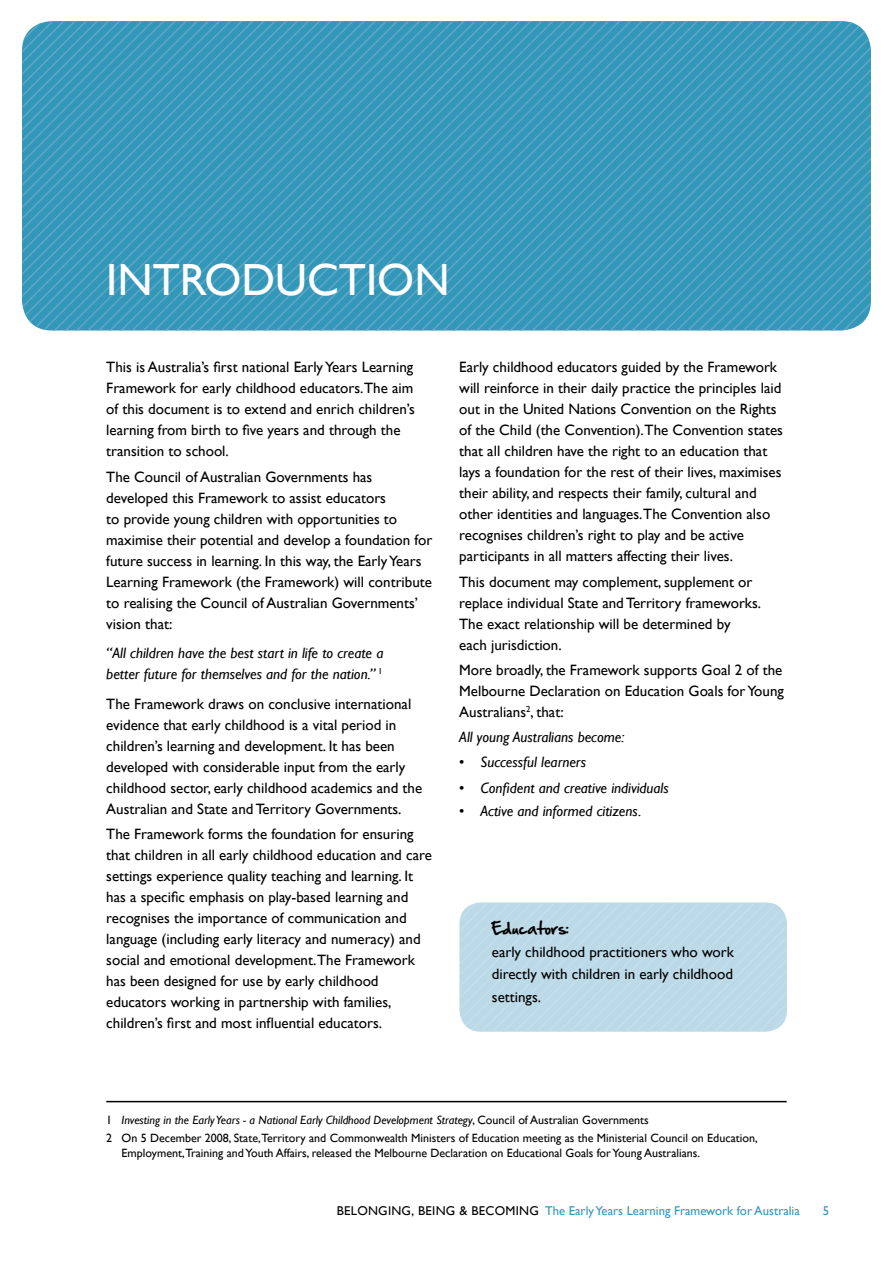
<style>
.page{position:relative;width:893px;height:1263px;background:#fff}
.page>*{position:absolute;margin:0;border:0;box-sizing:border-box;transform-origin:0 0}
.t1{font:45px "Gill Sans";color:#fff}
.t2{font:15px/21px "Gill Sans";color:#000}
.t3{font:italic 15px/21px "Gill Sans";color:#000}
.t4{font:15px "Hand Of Sean";color:#000}
.t5{font:12.75px "Gill Sans";color:#3397b9}
.t6{font:12px/18.6px "Gill Sans";color:#000}
.s1{font-style:normal}
.s2{font-style:italic}
.s3{color:#000}
</style>
<div class="page">
<svg style="left:22px;top:21px;width:849px;height:309px"></svg>
<svg style="left:459px;top:902px;width:328px;height:130px"></svg>
<hr style="left:106px;top:1101px;width:681px;height:1px;background:#000">
<h1 class="t1" style="left:106px;top:254px;width:43px">Introd</h1>
<h1 class="t1" style="left:275px;top:254px;width:61px">uction</h1>
<p class="t2" style="left:106px;top:357px;width:310px">This is Australia’s first national Early Years Learning Framework for early childhood educators.The aim of this document is to extend and enrich children’s learning from birth to five years and through the transition to school.</p>
<p class="t2" style="left:106px;top:466px;width:327px">The Council of Australian Governments has developed this Framework to assist educators<br>to provide young children with opportunities to maximise their potential and develop a foundation for future success in learning. In this way, the Early Years Learning Framework (the Framework) will contribute to realising the Council of Australian Governments’ vision that:</p>
<p class="t3" style="left:106px;top:643px;width:279px">“All children have the best start in life to create a better future for themselves and for the nation.” <sup>1</sup></p>
<p class="t2" style="left:106px;top:693px;width:317px">The Framework draws on conclusive international evidence that early childhood is a vital period in children’s learning and development. It has been developed with considerable input from the early childhood sector, early childhood academics and the Australian and State and Territory Governments.</p>
<p class="t2" style="left:106px;top:824px;width:327px">The Framework forms the foundation for ensuring that children in all early childhood education and care settings experience quality teaching and learning. It has a specific emphasis on play-based learning and recognises the importance of communication and language (including early literacy and numeracy) and social and emotional development.The Framework has been designed for use by early childhood educators working in partnership with families, children’s first and most influential educators.</p>
<p class="t2" style="left:459px;top:357px;width:325px">Early childhood educators guided by the Framework will reinforce in their daily practice the principles laid out in the United Nations Convention on the Rights of the Child (the Convention).The Convention states that all children have the right to an education that lays a foundation for the rest of their lives, maximises their ability, and respects their family, cultural and other identities and languages.The Convention also recognises children’s right to play and be active participants in all matters affecting their lives.</p>
<p class="t2" style="left:459px;top:571px;width:303px">This document may complement, supplement or replace individual State and Territory frameworks.<br>The exact relationship will be determined by each jurisdiction.</p>
<p class="t2" style="left:459px;top:660px;width:326px;text-align:justify">More broadly, the Framework supports Goal 2 of the Melbourne Declaration on Education Goals for Young Australians<sup>2</sup>, that:</p>
<p class="t3" style="left:459px;top:727px;width:167px">All young Australians become:</p>
<p class="t3" style="left:459px;top:752px;width:129px"><span class="s1">•</span> Successful learners</p>
<p class="t3" style="left:459px;top:777px;width:211px"><span class="s1">•</span> Confident and creative individuals</p>
<p class="t3" style="left:459px;top:801px;width:184px"><span class="s1">•</span> Active and informed citizens.</p>
<p class="t4" style="left:492px;top:914px;width:78px">Educators:</p>
<p class="t2" style="left:492px;top:940px;width:244px;line-height:22.5px;text-align:justify">early childhood practitioners who work directly with children in early childhood settings.</p>
<p class="t6" style="left:106px;top:1110px;width:653px">1 <span class="s2">Investing in the Early Years - a National Early Childhood Development Strategy</span>, Council of Australian Governments<br>2 On 5 December 2008, State,Territory and Commonwealth Ministers of Education meeting as the Ministerial Council on Education,</p>
<p class="t6" style="left:122px;top:1143px;width:580px">Employment,Training and Youth Affairs, released the Melbourne Declaration on Educational Goals for Young Australians.</p>
<p class="t5" style="left:337px;top:1204px;width:465px"><span class="s3">BELONGING, BEING &amp; BECOMING</span> The Early Years Learning Framework for Australia</p>
<p class="t5" style="left:823px;top:1204px;width:8px">5</p>
</div>
